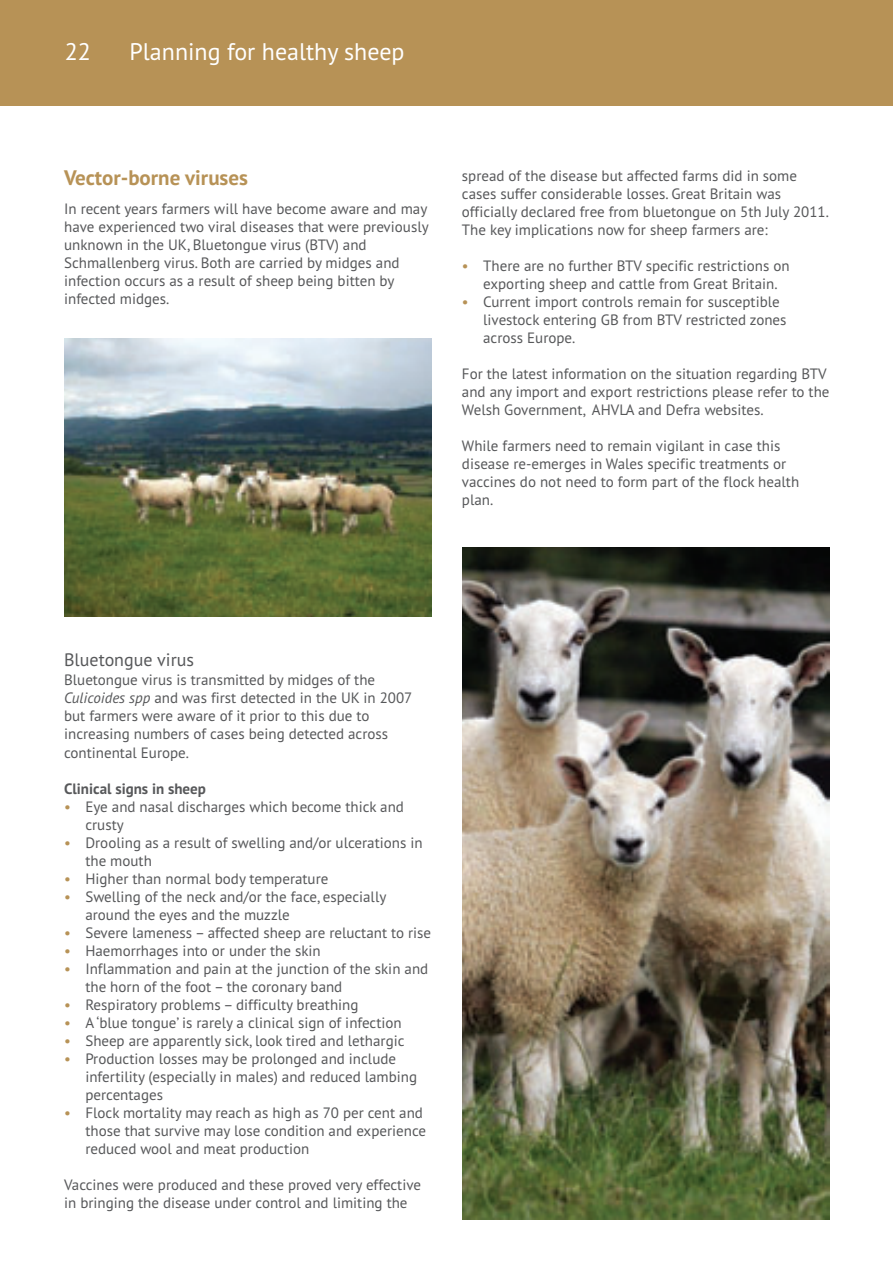
<style>
.page{position:relative;width:893px;height:1263px;background:#fff}
.page>*{position:absolute;margin:0;border:0;box-sizing:border-box;transform-origin:0 0}
.t1{font:24px "PT Sans";color:#fff}
.t2{font:700 21px "PT Sans";color:#b79256}
.t3{font:18px "PT Sans";color:#57585a}
.t4{font:15px/18px "PT Sans";color:#57585a}
.t5{font:700 15px "PT Sans";color:#57585a}
.s1{color:#b79256}
.s2{font-style:italic}
</style>
<div class="page">
<div style="left:0;top:0;width:892px;height:105px;background:#b79256"></div>
<img style="left:64px;top:338px;width:368px;height:278px">
<img style="left:462px;top:547px;width:367px;height:672px">
<h1 class="t1" style="left:65px;top:36px;width:28px">22</h1>
<h1 class="t1" style="left:129px;top:36px;width:276px">Planning for healthy sheep</h1>
<h2 class="t2" style="left:64px;top:164px;width:185px">Vector-borne viruses</h2>
<p class="t4" style="left:64px;top:199px;width:366px">In recent years farmers will have become aware and may have experienced two viral diseases that were previously unknown in the UK, Bluetongue virus (BTV) and Schmallenberg virus. Both are carried by midges and infection occurs as a result of sheep being bitten by infected midges.</p>
<p class="t4" style="left:462px;top:166px;width:368px">spread of the disease but affected farms did in some cases suffer considerable losses. Great Britain was officially declared free from bluetongue on 5th July 2011.<br>The key implications now for sheep farmers are:</p>
<p class="t4" style="left:483px;top:256px;width:308px;text-indent:-21px"><span class="s1">•</span> There are no further BTV specific restrictions on exporting sheep and cattle from Great Britain.</p>
<p class="t4" style="left:483px;top:292px;width:305px;text-indent:-21px"><span class="s1">•</span> Current import controls remain for susceptible livestock entering GB from BTV restricted zones across Europe.</p>
<p class="t4" style="left:462px;top:364px;width:369px">For the latest information on the situation regarding BTV and any import and export restrictions please refer to the<br>Welsh Government, AHVLA and Defra websites.</p>
<p class="t4" style="left:462px;top:436px;width:339px">While farmers need to remain vigilant in case this disease re-emerges in Wales specific treatments or vaccines do not need to form part of the flock health plan.</p>
<p class="t3" style="left:64px;top:648px;width:131px">Bluetongue virus</p>
<p class="t4" style="left:64px;top:670px;width:350px">Bluetongue virus is transmitted by midges of the <span class="s2">Culicoides spp</span> and was first detected in the UK in 2007 but farmers were aware of it prior to this due to increasing numbers of cases being detected across continental Europe.</p>
<p class="t5" style="left:64px;top:778px;width:143px">Clinical signs in sheep</p>
<p class="t4" style="left:85px;top:796px;width:320px;text-indent:-21px"><span class="s1">•</span> Eye and nasal discharges which become thick and crusty</p>
<p class="t4" style="left:85px;top:832px;width:339px;text-indent:-21px"><span class="s1">•</span> Drooling as a result of swelling and/or ulcerations in the mouth</p>
<p class="t4" style="left:64px;top:868px;width:266px"><span class="s1">•</span> Higher than normal body temperature</p>
<p class="t4" style="left:85px;top:886px;width:302px;text-indent:-21px"><span class="s1">•</span> Swelling of the neck and/or the face, especially around the eyes and the muzzle</p>
<p class="t4" style="left:64px;top:922px;width:368px"><span class="s1">•</span> Severe lameness – affected sheep are reluctant to rise</p>
<p class="t4" style="left:64px;top:940px;width:258px"><span class="s1">•</span> Haemorrhages into or under the skin</p>
<p class="t4" style="left:85px;top:958px;width:344px;text-indent:-21px"><span class="s1">•</span> Inflammation and pain at the junction of the skin and the horn of the foot – the coronary band</p>
<p class="t4" style="left:64px;top:994px;width:296px"><span class="s1">•</span> Respiratory problems – difficulty breathing</p>
<p class="t4" style="left:64px;top:1012px;width:339px"><span class="s1">•</span> A ‘blue tongue’ is rarely a clinical sign of infection</p>
<p class="t4" style="left:64px;top:1030px;width:342px"><span class="s1">•</span> Sheep are apparently sick, look tired and lethargic</p>
<p class="t4" style="left:85px;top:1048px;width:333px;text-indent:-21px"><span class="s1">•</span> Production losses may be prolonged and include infertility (especially in males) and reduced lambing percentages</p>
<p class="t4" style="left:85px;top:1102px;width:342px;text-indent:-21px"><span class="s1">•</span> Flock mortality may reach as high as 70 per cent and those that survive may lose condition and experience reduced wool and meat production</p>
<p class="t4" style="left:64px;top:1174px;width:358px">Vaccines were produced and these proved very effective in bringing the disease under control and limiting the</p>
</div>
